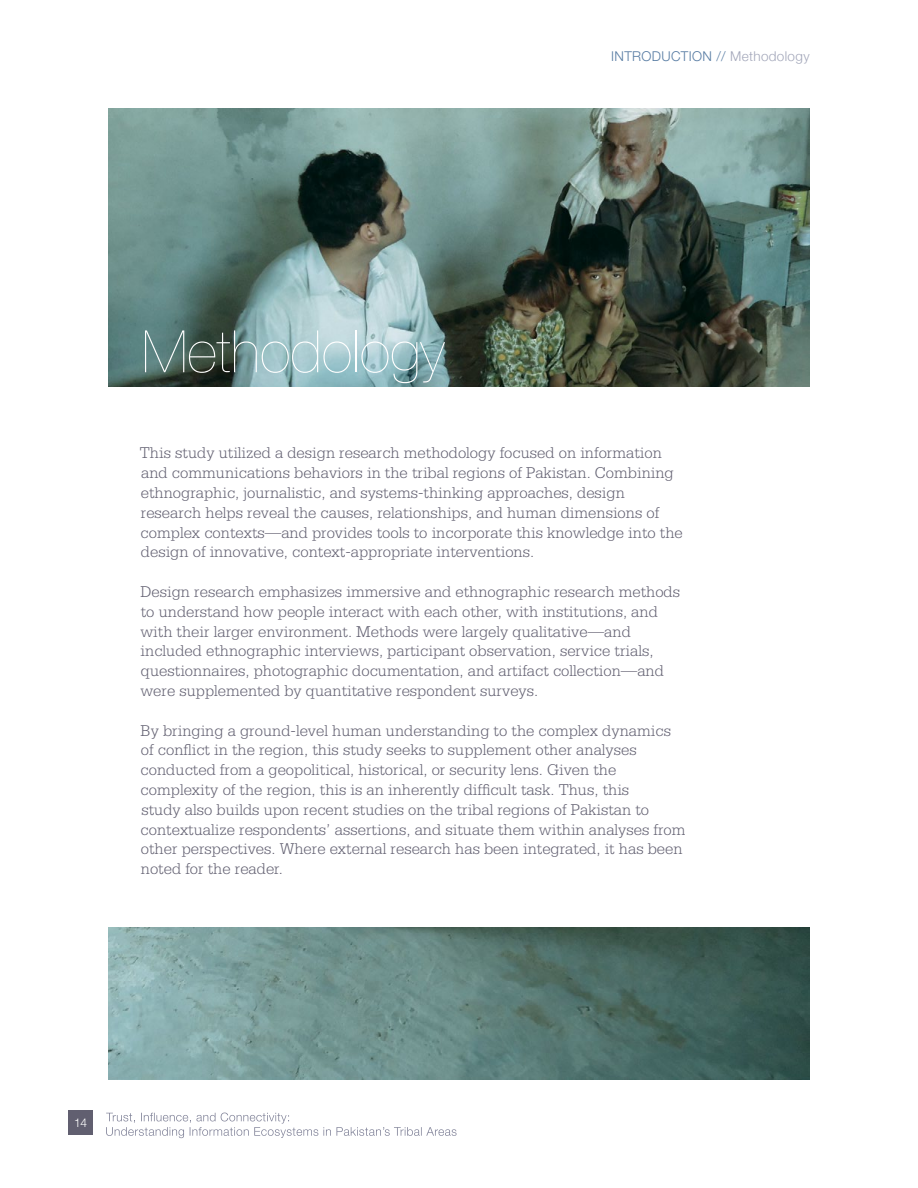
<style>
.page{position:relative;width:918px;height:1188px;background:#fff}
.page>*{position:absolute;margin:0;border:0;box-sizing:border-box;transform-origin:0 0}
.t1{font:200 58.5px "Helvetica Neue";color:#fff}
.t2{font:300 16.5px/19.8px "Serifa";color:#615f70}
.t3{font:300 13.5px "Helvetica Neue";letter-spacing:.025em;color:#597da4}
.t4{font:300 12px "Helvetica Neue";color:#fff}
.s1{color:#a2a6b9}
</style>
<div class="page">
<img style="left:108px;top:927px;width:702px;height:153px">
<img style="left:108px;top:108px;width:702px;height:279px">
<svg style="left:106px;top:1113px;width:351px;height:25px"></svg>
<div style="left:68px;top:1110px;width:25px;height:24px;background:#615f70"></div>
<p class="t3" style="left:611px;top:46px;width:200px">INTRODUCTION // <span class="s1">Methodology</span></p>
<h1 class="t1" style="left:142px;top:306px;width:304px">Methodology</h1>
<p class="t2" style="left:140px;top:443px;width:544px">This study utilized a design research methodology focused on information and communications behaviors in the tribal regions of Pakistan. Combining ethnographic, journalistic, and systems-thinking approaches, design research helps reveal the causes, relationships, and human dimensions of complex contexts—and provides tools to incorporate this knowledge into the design of innovative, context-appropriate interventions.</p>
<p class="t2" style="left:140px;top:582px;width:541px">Design research emphasizes immersive and ethnographic research methods to understand how people interact with each other, with institutions, and with their larger environment. Methods were largely qualitative—and included ethnographic interviews, participant observation, service trials, questionnaires, photographic documentation, and artifact collection—and were supplemented by quantitative respondent surveys.</p>
<p class="t2" style="left:141px;top:720px;width:546px">By bringing a ground-level human understanding to the complex dynamics of conflict in the region, this study seeks to supplement other analyses conducted from a geopolitical, historical, or security lens. Given the complexity of the region, this is an inherently difficult task. Thus, this<br>study also builds upon recent studies on the tribal regions of Pakistan to contextualize respondents’ assertions, and situate them within analyses from other perspectives. Where external research has been integrated, it has been noted for the reader.</p>
<p class="t4" style="left:74px;top:1113px;width:15px">14</p>
</div>
